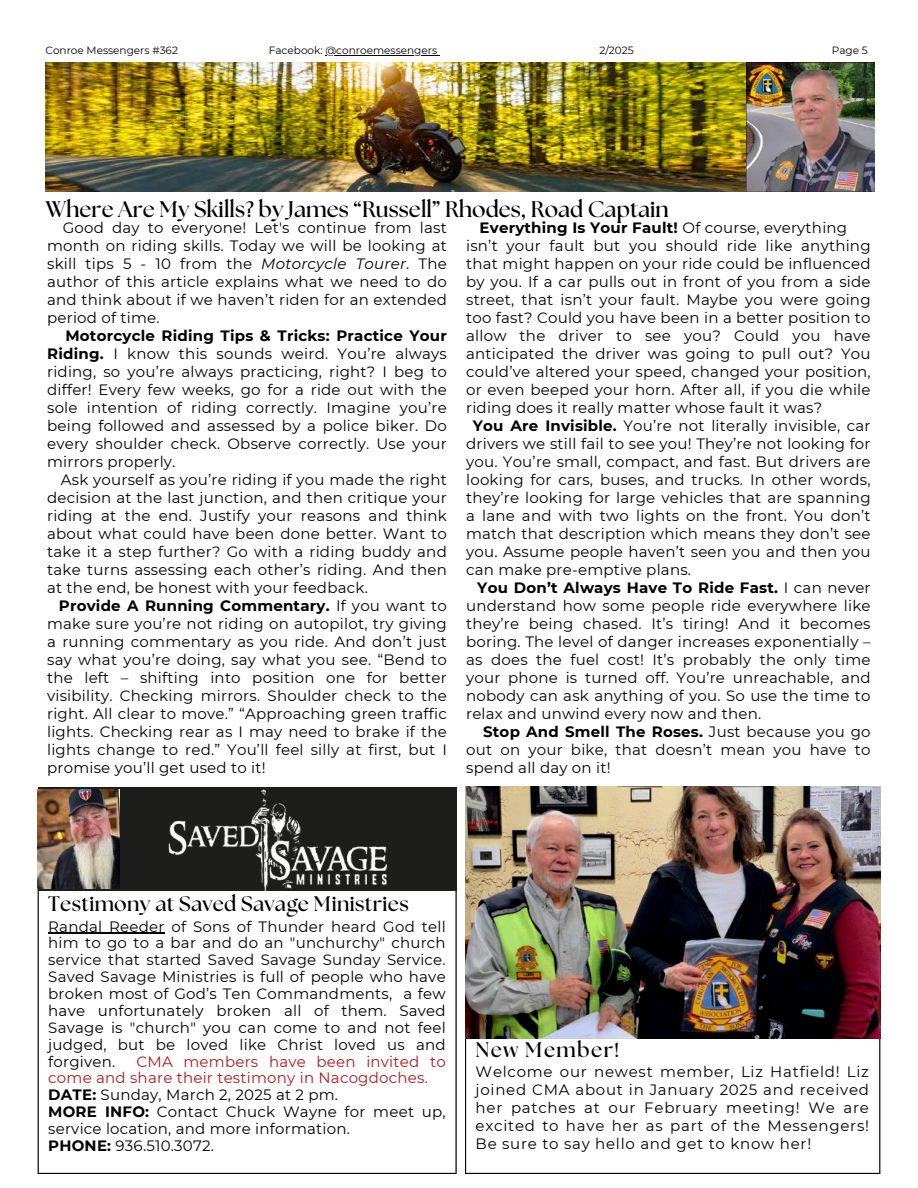
<style>
.page{position:relative;width:918px;height:1188px;background:#fff}
.page>*{position:absolute;margin:0;border:0;box-sizing:border-box;transform-origin:0 0}
.t1{font:700 22.5px "The Seasons";color:#000}
.t2{font:700 21px "The Seasons";letter-spacing:.015em;color:#000}
.t3{font:700 21px "The Seasons";letter-spacing:.065em;color:#000}
.t4{font:15px/18px "Montserrat";letter-spacing:.015em;color:#000;text-align:justify}
.t5{font:15px/16.8px "Montserrat";letter-spacing:.015em;color:#a81c21}
.t6{font:700 15px "Montserrat";letter-spacing:.015em;color:#000}
.t7{font:10.5px "Montserrat";color:#000}
.s1{font-weight:400}
.s2{font-weight:700}
.s3{font-style:italic}
</style>
<div class="page">
<img style="left:46px;top:63px;width:828px;height:128px">
<hr style="left:465px;top:1029px;width:1px;height:144px;background:#000">
<hr style="left:879px;top:1029px;width:1px;height:144px;background:#000">
<hr style="left:465px;top:1173px;width:415px;height:1px;background:#000">
<img style="left:465px;top:787px;width:415px;height:252px">
<hr style="left:48px;top:933px;width:117px;height:1px;background:#000">
<hr style="left:38px;top:884px;width:1px;height:289px;background:#000">
<hr style="left:455px;top:884px;width:2px;height:289px;background:#000">
<hr style="left:38px;top:883px;width:419px;height:1px;background:#000">
<hr style="left:38px;top:1173px;width:419px;height:1px;background:#000">
<div style="left:38px;top:787px;width:418px;height:104px;background:#1d1d1b"></div>
<img style="left:168px;top:789px;width:220px;height:106px">
<img style="left:38px;top:789px;width:82px;height:99px">
<hr style="left:325px;top:55px;width:112px;height:1px;background:#000">
<p class="t7" style="left:46px;top:44px;width:134px">Conroe Messengers #362</p>
<p class="t7" style="left:269px;top:44px;width:170px">Facebook: @conroemessengers</p>
<p class="t7" style="left:599px;top:44px;width:36px">2/2025</p>
<p class="t7" style="left:832px;top:44px;width:37px">Page 5</p>
<p class="t1" style="left:46px;top:199px;width:625px">Where Are My Skills? by James “Russell” Rhodes, Road Captain</p>
<p class="t6" style="left:480px;top:218px;width:369px">Everything Is Your Fault! <span class="s1">Of course, everything</span></p>
<p class="t4" style="left:466px;top:236px;width:406px">isn’t your fault but you should ride like anything that might happen on your ride could be influenced by you. If a car pulls out in front of you from a side street, that isn’t your fault. Maybe you were going too fast? Could you have been in a better position to allow the driver to see you? Could you have anticipated the driver was going to pull out? You could’ve altered your speed, changed your position, or even beeped your horn. After all, if you die while riding does it really matter whose fault it was?</p>
<p class="t4" style="left:466px;top:416px;width:406px;text-indent:7px"><span class="s2">You Are Invisible.</span> You’re not literally invisible, car drivers we still fail to see you! They’re not looking for you. You’re small, compact, and fast. But drivers are looking for cars, buses, and trucks. In other words, they’re looking for large vehicles that are spanning a lane and with two lights on the front. You don’t match that description which means they don’t see you. Assume people haven’t seen you and then you can make pre-emptive plans.</p>
<p class="t4" style="left:466px;top:578px;width:406px;text-indent:11px"><span class="s2">You Don’t Always Have To Ride Fast.</span> I can never understand how some people ride everywhere like they’re being chased. It’s tiring! And it becomes boring. The level of danger increases exponentially – as does the fuel cost! It’s probably the only time your phone is turned off. You’re unreachable, and nobody can ask anything of you. So use the time to relax and unwind every now and then.</p>
<p class="t4" style="left:466px;top:722px;width:406px;text-indent:17px"><span class="s2">Stop And Smell The Roses.</span> Just because you go out on your bike, that doesn’t mean you have to spend all day on it!</p>
<p class="t4" style="left:47px;top:218px;width:401px;text-indent:16px">Good day to everyone! Let's continue from last month on riding skills. Today we will be looking at skill tips 5 - 10 from the <span class="s3">Motorcycle Tourer</span>. The author of this article explains what we need to do and think about if we haven’t riden for an extended period of time.</p>
<p class="t4" style="left:47px;top:326px;width:401px;text-indent:18px"><span class="s2">Motorcycle Riding Tips &amp; Tricks: Practice Your Riding.</span> I know this sounds weird. You’re always riding, so you’re always practicing, right? I beg to differ! Every few weeks, go for a ride out with the sole intention of riding correctly. Imagine you’re being followed and assessed by a police biker. Do every shoulder check. Observe correctly. Use your mirrors properly.</p>
<p class="t4" style="left:47px;top:470px;width:401px;text-indent:14px">Ask yourself as you’re riding if you made the right decision at the last junction, and then critique your riding at the end. Justify your reasons and think about what could have been done better. Want to take it a step further? Go with a riding buddy and take turns assessing each other’s riding. And then at the end, be honest with your feedback.</p>
<h1 class="t4" style="left:47px;top:596px;width:401px;text-indent:12px"><span class="s2">Provide A Running Commentary.</span> If you want to make sure you’re not riding on autopilot, try giving a running commentary as you ride. And don’t just say what you’re doing, say what you see. “Bend to the left – shifting into position one for better visibility. Checking mirrors. Shoulder check to the right. All clear to move.” “Approaching green traffic lights. Checking rear as I may need to brake if the lights change to red.” You’ll feel silly at first, but I promise you’ll get used to it!</h1>
<p class="t2" style="left:48px;top:895px;width:362px">Testimony at Saved Savage Ministries</p>
<p class="t4" style="left:48px;top:918px;width:399px;line-height:16.8px">Randal Reeder of Sons of Thunder heard God tell him to go to a bar and do an "unchurchy" church service that started Saved Savage Sunday Service.<br>Saved Savage Ministries is full of people who have broken most of God’s Ten Commandments, a few have unfortunately broken all of them. Saved Savage is "church" you can come to and not feel judged, but be loved like Christ loved us and forgiven.</p>
<p class="t5" style="left:48px;top:1053px;width:399px;text-indent:88px">CMA members have been invited to come and share their testimony in Nacogdoches.</p>
<p class="t4" style="left:48px;top:1086px;width:291px"><span class="s2">DATE:</span> Sunday, March 2, 2025 at 2 pm.</p>
<p class="t4" style="left:48px;top:1103px;width:399px;line-height:16.8px"><span class="s2">MORE INFO:</span> Contact Chuck Wayne for meet up, service location, and more information.</p>
<p class="t4" style="left:48px;top:1137px;width:167px"><span class="s2">PHONE:</span> 936.510.3072.</p>
<p class="t3" style="left:476px;top:1040px;width:145px">New Member!</p>
<p class="t4" style="left:476px;top:1063px;width:395px">Welcome our newest member, Liz Hatfield! Liz joined CMA about in January 2025 and received her patches at our February meeting! We are excited to have her as part of the Messengers!<br>Be sure to say hello and get to know her!</p>
</div>
